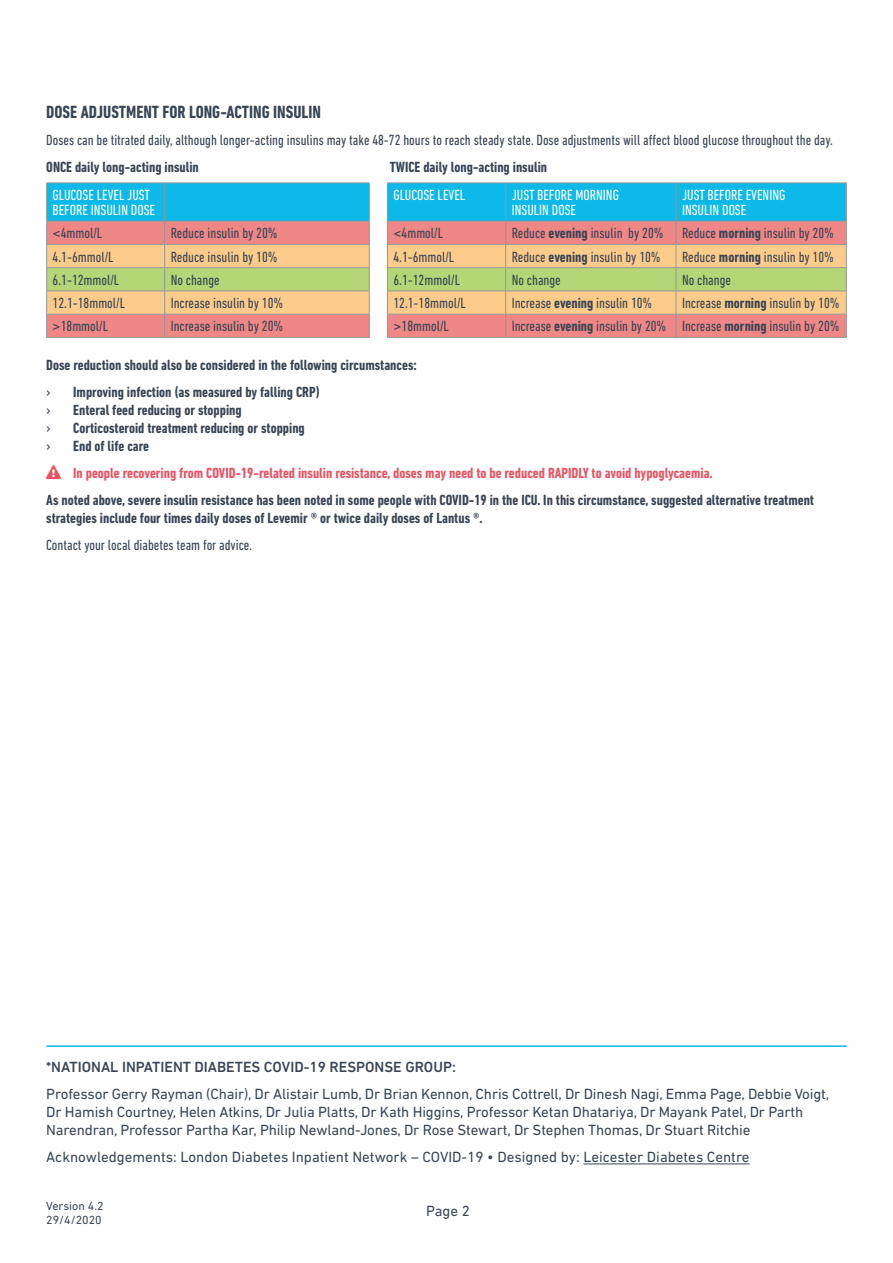
<style>
.page{position:relative;width:893px;height:1263px;background:#fff}
.page>*{position:absolute;margin:0;border:0;box-sizing:border-box;transform-origin:0 0}
.t1{font:700 condensed 18px "DIN Next LT Pro";color:#394555}
.t2{font:condensed 15px "DIN Next LT Pro";color:#394555}
.t3{font:700 condensed 15px/18px "DIN Next LT Pro";color:#394555}
.t4{font:15px/18px "DIN Next LT Pro";letter-spacing:-.01em;color:#394555}
.t5{font:700 condensed 15px "DIN Next LT Pro";color:#e95361}
.t6{font:condensed 15px/15px "DIN Next LT Pro";color:#fff}
.t7{font:500 15px "DIN Next LT Pro";color:#394555}
.t8{font:12px/14.4px "DIN Next LT Pro";color:#394555}
.s1{font-stretch:normal}
.s2{font-weight:700}
</style>
<div class="page">
<svg style="left:46px;top:184px;width:801px;height:153px;background:#b2b49e"></svg>
<hr style="left:46px;top:337px;width:119px;height:1px;background:#939598">
<hr style="left:165px;top:337px;width:205px;height:1px;background:#939598">
<hr style="left:387px;top:337px;width:119px;height:1px;background:#939598">
<hr style="left:506px;top:337px;width:170px;height:1px;background:#939598">
<hr style="left:676px;top:337px;width:171px;height:1px;background:#939598">
<hr style="left:46px;top:183px;width:119px;height:1px;background:#939598">
<hr style="left:46px;top:183px;width:1px;height:38px;background:#939598">
<hr style="left:165px;top:183px;width:205px;height:1px;background:#939598">
<hr style="left:369px;top:183px;width:1px;height:38px;background:#939598">
<hr style="left:387px;top:183px;width:119px;height:1px;background:#939598">
<hr style="left:387px;top:183px;width:1px;height:38px;background:#939598">
<hr style="left:506px;top:183px;width:170px;height:1px;background:#939598">
<hr style="left:676px;top:183px;width:171px;height:1px;background:#939598">
<hr style="left:846px;top:183px;width:1px;height:38px;background:#939598">
<hr style="left:46px;top:221px;width:119px;height:1px;background:#939598">
<hr style="left:165px;top:221px;width:205px;height:1px;background:#939598">
<hr style="left:387px;top:221px;width:119px;height:1px;background:#939598">
<hr style="left:506px;top:221px;width:170px;height:1px;background:#939598">
<hr style="left:676px;top:221px;width:171px;height:1px;background:#939598">
<hr style="left:46px;top:1045px;width:801px;height:2px;background:#0cb9e8">
<hr style="left:583px;top:1163px;width:167px;height:1px;background:#394555">
<p class="t1" style="left:46px;top:102px;width:276px">DOSE ADJUSTMENT FOR LONG-ACTING INSULIN</p>
<p class="t2" style="left:46px;top:132px;width:788px">Doses can be titrated daily, although longer-acting insulins may take 48-72 hours to reach steady state. Dose adjustments will affect blood glucose throughout the day.</p>
<p class="t3" style="left:46px;top:158px;width:154px">ONCE daily long-acting insulin</p>
<p class="t3" style="left:390px;top:158px;width:159px">TWICE daily long-acting insulin</p>
<p class="t6" style="left:53px;top:187px;width:104px">GLUCOSE LEVEL JUST<br>BEFORE INSULIN DOSE</p>
<p class="t6" style="left:393px;top:187px;width:73px">GLUCOSE LEVEL</p>
<p class="t6" style="left:512px;top:187px;width:109px">JUST BEFORE MORNING<br>INSULIN DOSE</p>
<p class="t6" style="left:682px;top:187px;width:105px">JUST BEFORE EVENING<br>INSULIN DOSE</p>
<p class="t2" style="left:53px;top:225px;width:51px"><span class="s1">&lt;</span>4mmol/L</p>
<p class="t2" style="left:171px;top:225px;width:108px">Reduce insulin by 20%</p>
<p class="t2" style="left:393px;top:225px;width:51px"><span class="s1">&lt;</span>4mmol/L</p>
<p class="t2" style="left:512px;top:225px;width:324px">Reduce <span class="s2">evening</span> insulin by 20% Reduce <span class="s2">morning</span> insulin by 20%</p>
<p class="t2" style="left:53px;top:248px;width:62px">4.1-6mmol/L</p>
<p class="t2" style="left:171px;top:248px;width:108px">Reduce insulin by 10%</p>
<p class="t2" style="left:393px;top:248px;width:62px">4.1-6mmol/L</p>
<p class="t2" style="left:512px;top:248px;width:150px">Reduce <span class="s2">evening</span> insulin by 10%</p>
<p class="t2" style="left:682px;top:248px;width:153px">Reduce <span class="s2">morning</span> insulin by 10%</p>
<p class="t2" style="left:53px;top:271px;width:68px">6.1-12mmol/L</p>
<p class="t2" style="left:171px;top:271px;width:51px">No change</p>
<p class="t2" style="left:393px;top:271px;width:68px">6.1-12mmol/L</p>
<p class="t2" style="left:512px;top:271px;width:51px">No change</p>
<p class="t2" style="left:682px;top:271px;width:51px">No change</p>
<p class="t2" style="left:53px;top:295px;width:74px">12.1-18mmol/L</p>
<p class="t2" style="left:171px;top:295px;width:114px">Increase insulin by 10%</p>
<p class="t2" style="left:393px;top:295px;width:74px">12.1-18mmol/L</p>
<p class="t2" style="left:512px;top:295px;width:142px">Increase <span class="s2">evening</span> insulin 10%</p>
<p class="t2" style="left:682px;top:295px;width:159px">Increase <span class="s2">morning</span> insulin by 10%</p>
<p class="t2" style="left:53px;top:318px;width:57px"><span class="s1">&gt;</span>18mmol/L</p>
<p class="t2" style="left:171px;top:318px;width:114px">Increase insulin by 20%</p>
<p class="t2" style="left:393px;top:318px;width:57px"><span class="s1">&gt;</span>18mmol/L</p>
<p class="t2" style="left:512px;top:318px;width:329px">Increase <span class="s2">evening</span> insulin by 20% Increase <span class="s2">morning</span> insulin by 20%</p>
<p class="t3" style="left:46px;top:356px;width:372px">Dose reduction should also be considered in the following circumstances:</p>
<p class="t4" style="left:46px;top:383px;width:6px">›</p>
<p class="t3" style="left:73px;top:383px;width:248px">Improving infection (as measured by falling CRP)</p>
<p class="t4" style="left:46px;top:401px;width:6px">›</p>
<p class="t3" style="left:73px;top:401px;width:170px">Enteral feed reducing or stopping</p>
<p class="t4" style="left:46px;top:419px;width:6px">›</p>
<p class="t3" style="left:73px;top:419px;width:233px">Corticosteroid treatment reducing or stopping</p>
<p class="t4" style="left:46px;top:437px;width:6px">›</p>
<p class="t3" style="left:73px;top:437px;width:77px">End of life care</p>
<p class="t5" style="left:73px;top:465px;width:641px">In people recovering from COVID-19-related insulin resistance, doses may need to be reduced RAPIDLY to avoid hypoglycaemia.</p>
<p class="t3" style="left:46px;top:491px;width:769px">As noted above, severe insulin resistance has been noted in some people with COVID-19 in the ICU. In this circumstance, suggested alternative treatment strategies include four times daily doses of Levemir ® or twice daily doses of Lantus ®.</p>
<p class="t2" style="left:46px;top:537px;width:207px">Contact your local diabetes team for advice.</p>
<p class="t7" style="left:46px;top:1058px;width:411px">*NATIONAL INPATIENT DIABETES COVID-19 RESPONSE GROUP:</p>
<p class="t4" style="left:46px;top:1084px;width:784px">Professor Gerry Rayman (Chair), Dr Alistair Lumb, Dr Brian Kennon, Chris Cottrell, Dr Dinesh Nagi, Emma Page, Debbie Voigt,<br>Dr Hamish Courtney, Helen Atkins, Dr Julia Platts, Dr Kath Higgins, Professor Ketan Dhatariya, Dr Mayank Patel, Dr Parth<br>Narendran, Professor Partha Kar, Philip Newland-Jones, Dr Rose Stewart, Dr Stephen Thomas, Dr Stuart Ritchie</p>
<p class="t4" style="left:46px;top:1148px;width:705px">Acknowledgements: London Diabetes Inpatient Network – COVID-19 • Designed by: Leicester Diabetes Centre</p>
<p class="t8" style="left:46px;top:1198px;width:59px">Version 4.2<br>29/4/2020</p>
<p class="t4" style="left:426px;top:1202px;width:45px">Page 2</p>
</div>
